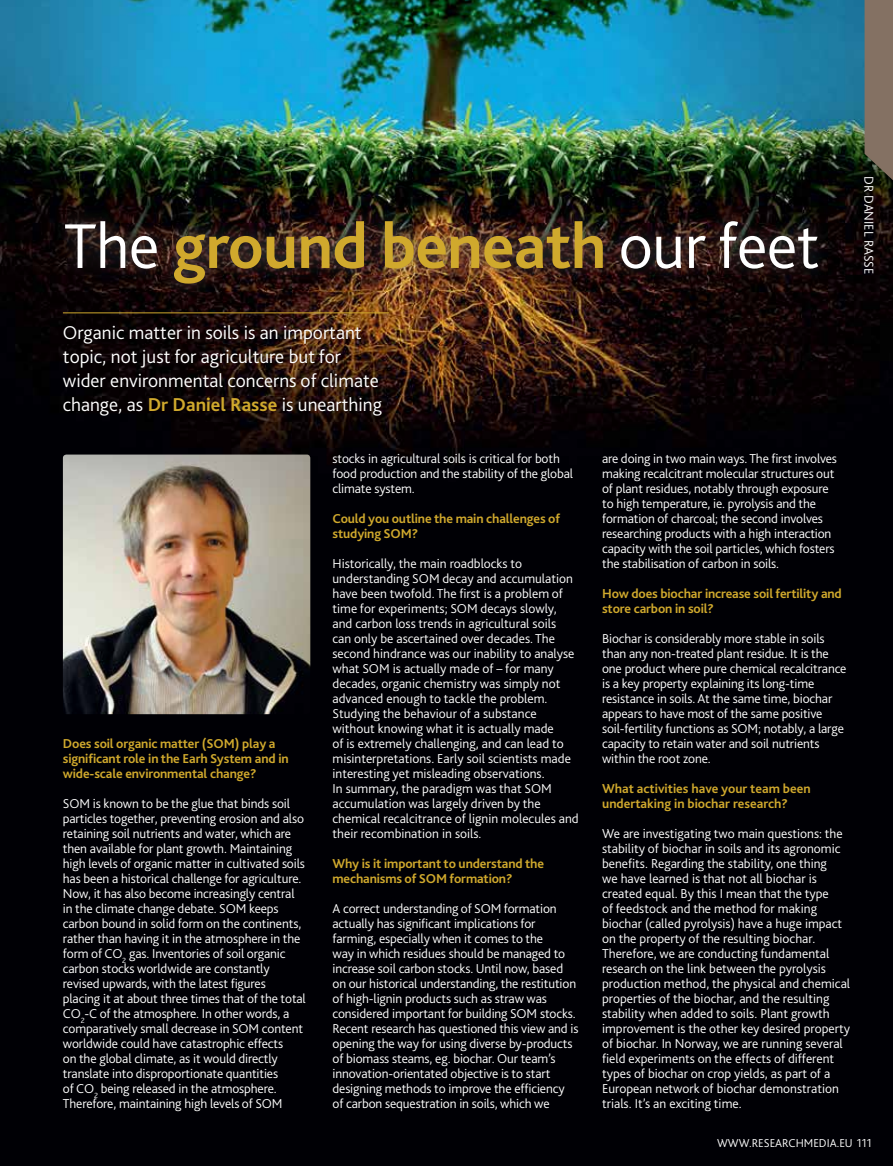
<style>
.page{position:relative;width:893px;height:1166px;background:#fff}
.page>*{position:absolute;margin:0;border:0;box-sizing:border-box;transform-origin:0 0}
.t1{font:700 66px "Bliss 2";letter-spacing:-.01em;color:#d0a92d}
.t2{font:300 19.5px/24px "Bliss 2";color:#fff}
.t3{font:300 13.5px/15px "Bliss 2";letter-spacing:-.01em;color:#fff}
.t4{font:700 13.5px/15px "Bliss 2";letter-spacing:-.01em;color:#d0a92d}
.t5{font:300 12px "Bliss 2";color:#fff}
.s1{font-weight:300;color:#fff}
.s2{font-weight:700;color:#d0a92d}
</style>
<div class="page">
<img style="left:0;top:0;width:893px;height:1165px">
<hr style="left:63px;top:312px;width:326px;height:1px;background:#d0a92d">
<div style="left:51px;top:205px;width:781px;height:93px;background:#4d4d4f;opacity:.75"></div>
<img style="left:63px;top:454px;width:247px;height:260px">
<svg style="left:864px;top:0;width:29px;height:180px;background:#7a6b5d"></svg>
<h1 class="t1" style="left:64px;top:205px;width:757px"><span class="s1">The</span> ground beneath <span class="s1">our feet</span></h1>
<p class="t3" style="left:877px;top:176px;width:98px;rotate:90deg">dr daniel rasse</p>
<h2 class="t2" style="left:63px;top:320px;width:321px">Organic matter in soils is an important topic, not just for agriculture but for wider environmental concerns of climate change, as <span class="s2">Dr Daniel Rasse</span> is unearthing</h2>
<p class="t4" style="left:63px;top:735px;width:227px">Does soil organic matter (SOM) play a significant role in the Earh System and in wide-scale environmental change?</p>
<p class="t3" style="left:63px;top:795px;width:244px">SOM is known to be the glue that binds soil particles together, preventing erosion and also retaining soil nutrients and water, which are then available for plant growth. Maintaining high levels of organic matter in cultivated soils has been a historical challenge for agriculture.<br>Now, it has also become increasingly central in the climate change debate. SOM keeps carbon bound in solid form on the continents, rather than having it in the atmosphere in the form of CO<sub>2</sub> gas. Inventories of soil organic carbon stocks worldwide are constantly revised upwards, with the latest figures placing it at about three times that of the total CO<sub>2</sub>-C of the atmosphere. In other words, a comparatively small decrease in SOM content worldwide could have catastrophic effects<br>on the global climate, as it would directly translate into disproportionate quantities<br>of CO<sub>2</sub> being released in the atmosphere.<br>Therefore, maintaining high levels of SOM</p>
<p class="t3" style="left:332px;top:450px;width:242px">stocks in agricultural soils is critical for both food production and the stability of the global climate system.</p>
<p class="t4" style="left:332px;top:510px;width:229px">Could you outline the main challenges of studying SOM?</p>
<p class="t3" style="left:332px;top:555px;width:248px">Historically, the main roadblocks to understanding SOM decay and accumulation have been twofold. The first is a problem of time for experiments; SOM decays slowly, and carbon loss trends in agricultural soils<br>can only be ascertained over decades. The second hindrance was our inability to analyse what SOM is actually made of – for many decades, organic chemistry was simply not advanced enough to tackle the problem.<br>Studying the behaviour of a substance without knowing what it is actually made<br>of is extremely challenging, and can lead to misinterpretations. Early soil scientists made interesting yet misleading observations.<br>In summary, the paradigm was that SOM accumulation was largely driven by the chemical recalcitrance of lignin molecules and their recombination in soils.</p>
<p class="t4" style="left:332px;top:855px;width:213px">Why is it important to understand the mechanisms of SOM formation?</p>
<p class="t3" style="left:332px;top:900px;width:248px">A correct understanding of SOM formation actually has significant implications for farming, especially when it comes to the<br>way in which residues should be managed to increase soil carbon stocks. Until now, based on our historical understanding, the restitution of high-lignin products such as straw was considered important for building SOM stocks.<br>Recent research has questioned this view and is opening the way for using diverse by-products of biomass steams, eg. biochar. Our team’s innovation-orientated objective is to start designing methods to improve the efficiency of carbon sequestration in soils, which we</p>
<p class="t3" style="left:602px;top:450px;width:236px">are doing in two main ways. The first involves making recalcitrant molecular structures out of plant residues, notably through exposure to high temperature, ie. pyrolysis and the formation of charcoal; the second involves researching products with a high interaction capacity with the soil particles, which fosters the stabilisation of carbon in soils.</p>
<p class="t4" style="left:602px;top:585px;width:241px">How does biochar increase soil fertility and store carbon in soil?</p>
<p class="t3" style="left:602px;top:630px;width:246px">Biochar is considerably more stable in soils than any non-treated plant residue. It is the one product where pure chemical recalcitrance is a key property explaining its long-time resistance in soils. At the same time, biochar appears to have most of the same positive soil-fertility functions as SOM; notably, a large capacity to retain water and soil nutrients within the root zone.</p>
<p class="t4" style="left:602px;top:780px;width:210px">What activities have your team been undertaking in biochar research?</p>
<p class="t3" style="left:602px;top:825px;width:250px">We are investigating two main questions: the stability of biochar in soils and its agronomic benefits. Regarding the stability, one thing<br>we have learned is that not all biochar is created equal. By this I mean that the type<br>of feedstock and the method for making biochar (called pyrolysis) have a huge impact on the property of the resulting biochar.<br>Therefore, we are conducting fundamental research on the link between the pyrolysis production method, the physical and chemical properties of the biochar, and the resulting stability when added to soils. Plant growth improvement is the other key desired property of biochar. In Norway, we are running several field experiments on the effects of different types of biochar on crop yields, as part of a European network of biochar demonstration trials. It’s an exciting time.</p>
<p class="t5" style="left:749px;top:1135px;width:11px">.researchme</p>
<p class="t5" style="left:819px;top:1135px;width:54px">dia.eu 111</p>
</div>
